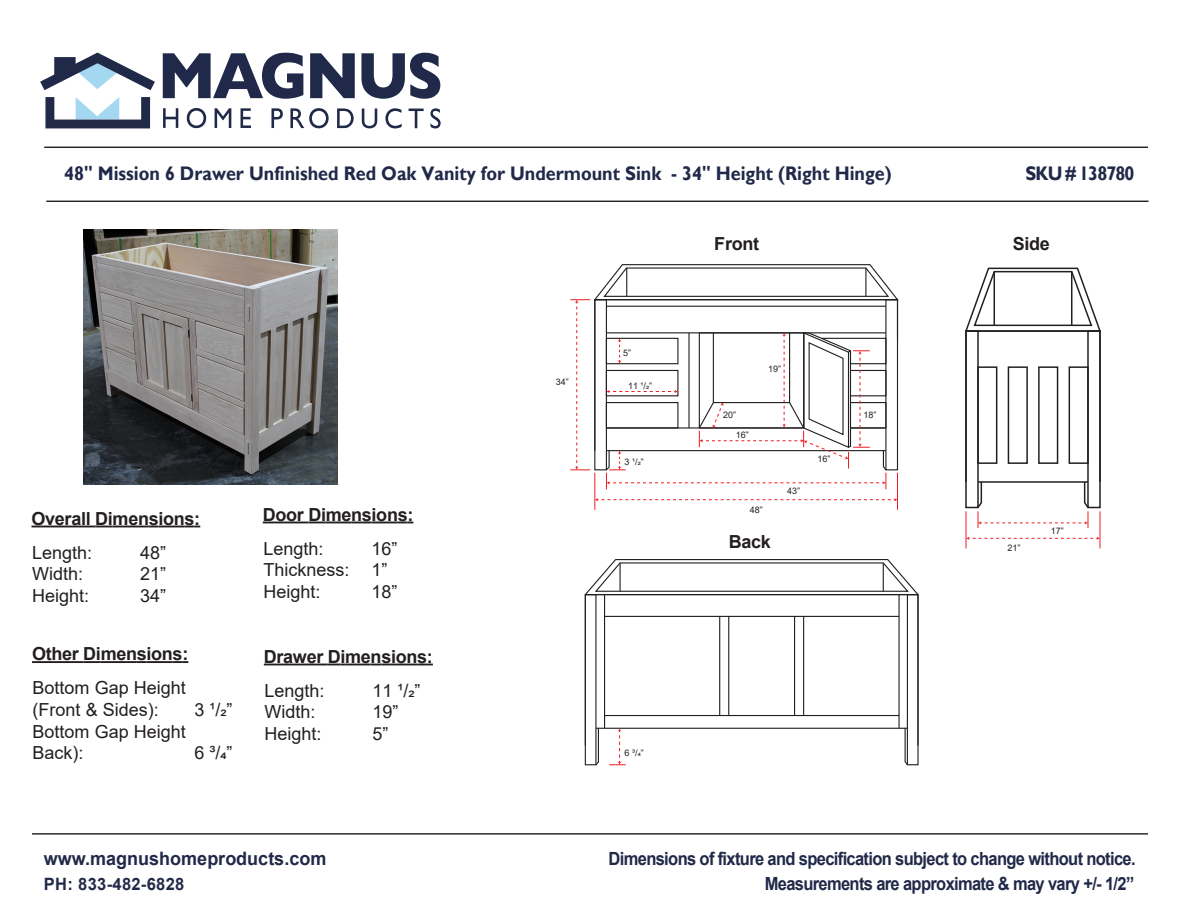
<style>
.page{position:relative;width:1188px;height:918px;background:#fff}
.page>*{position:absolute;margin:0;border:0;box-sizing:border-box;transform-origin:0 0}
.t1{font:700 19.65px "Gill Sans";color:#212949;scale:.92 1}
.t2{font:700 19.65px "Gill Sans";letter-spacing:-.05em;color:#212949;scale:.92 1}
.t3{font:700 18.6px "Arial";color:#212949}
.t4{font:700 18.15px/24.6px "Arial";letter-spacing:-.04em;color:#212949;text-align:right;scale:.91 1}
.t5{font:18px/21.6px "Arial";color:#231f20}
.t6{font:700 18px "Arial";letter-spacing:-.015em;color:#231f20}
.t7{font:700 16.95px "Arial";letter-spacing:.02em;color:#212949}
.t8{font:9px "Arial";color:#231f20}
</style>
<div class="page">
<hr style="left:44px;top:147px;width:1104px;height:1px;background:#252525">
<hr style="left:46px;top:201px;width:1103px;height:1px;background:#252525">
<hr style="left:32px;top:833px;width:1116px;height:2px;background:#252525">
<svg style="left:40px;top:53px;width:115px;height:37px"></svg>
<svg style="left:45px;top:97px;width:105px;height:31px"></svg>
<svg style="left:163px;top:53px;width:140px;height:46px"></svg>
<svg style="left:310px;top:53px;width:45px;height:45px"></svg>
<svg style="left:361px;top:53px;width:79px;height:46px"></svg>
<svg style="left:163px;top:108px;width:15px;height:20px"></svg>
<svg style="left:187px;top:108px;width:19px;height:20px"></svg>
<svg style="left:215px;top:108px;width:16px;height:20px"></svg>
<svg style="left:241px;top:108px;width:10px;height:20px"></svg>
<svg style="left:271px;top:108px;width:12px;height:20px"></svg>
<svg style="left:290px;top:108px;width:39px;height:20px"></svg>
<svg style="left:337px;top:108px;width:17px;height:20px"></svg>
<svg style="left:362px;top:109px;width:15px;height:19px"></svg>
<svg style="left:385px;top:108px;width:17px;height:20px"></svg>
<svg style="left:409px;top:109px;width:15px;height:19px"></svg>
<svg style="left:430px;top:108px;width:11px;height:21px"></svg>
<hr style="left:31px;top:526px;width:64px;height:1px;background:#231f20">
<svg style="left:95px;top:526px;width:105px;height:1px"></svg>
<hr style="left:263px;top:522px;width:45px;height:1px;background:#231f20">
<svg style="left:308px;top:522px;width:105px;height:1px"></svg>
<hr style="left:264px;top:664px;width:64px;height:1px;background:#231f20">
<svg style="left:328px;top:664px;width:105px;height:1px"></svg>
<hr style="left:32px;top:661px;width:51px;height:2px;background:#231f20">
<svg style="left:83px;top:661px;width:18px;height:2px"></svg>
<hr style="left:101px;top:661px;width:25px;height:2px;background:#231f20">
<svg style="left:126px;top:661px;width:20px;height:2px"></svg>
<hr style="left:146px;top:661px;width:27px;height:2px;background:#231f20">
<svg style="left:173px;top:661px;width:15px;height:2px"></svg>
<svg style="left:584px;top:596px;width:323px;height:151px"></svg>
<hr style="left:596px;top:728px;width:311px;height:1px;background:#231f20">
<div style="left:585px;top:594px;width:12px;height:171px;border:1px solid #231f20"></div>
<div style="left:907px;top:594px;width:12px;height:171px;border:1px solid #231f20"></div>
<svg style="left:594px;top:727px;width:6px;height:39px"></svg>
<svg style="left:904px;top:727px;width:5px;height:39px"></svg>
<hr style="left:605px;top:715px;width:294px;height:1px;background:#231f20">
<hr style="left:605px;top:616px;width:294px;height:1px;background:#231f20">
<hr style="left:604px;top:595px;width:1px;height:133px;background:#231f20">
<hr style="left:898px;top:595px;width:2px;height:133px;background:#231f20">
<hr style="left:803px;top:616px;width:1px;height:100px;background:#231f20">
<hr style="left:719px;top:616px;width:1px;height:100px;background:#231f20">
<hr style="left:728px;top:616px;width:1px;height:100px;background:#231f20">
<hr style="left:794px;top:616px;width:1px;height:100px;background:#231f20">
<svg style="left:584px;top:559px;width:335px;height:37px"></svg>
<hr style="left:594px;top:473px;width:1px;height:37px;background:#ee1d23">
<svg style="left:595px;top:498px;width:302px;height:3px"></svg>
<svg style="left:609px;top:728px;width:17px;height:37px"></svg>
<hr style="left:897px;top:473px;width:1px;height:37px;background:#ee1d23">
<hr style="left:966px;top:511px;width:1px;height:37px;background:#ee1d23">
<svg style="left:966px;top:537px;width:134px;height:3px"></svg>
<hr style="left:1100px;top:511px;width:1px;height:37px;background:#ee1d23">
<svg style="left:965px;top:267px;width:136px;height:261px"></svg>
<img style="left:83px;top:230px;width:255px;height:255px">
<svg style="left:570px;top:264px;width:329px;height:225px"></svg>
<hr style="left:713px;top:333px;width:1px;height:70px;background:#231f20">
<hr style="left:789px;top:333px;width:1px;height:70px;background:#231f20">
<p class="t1" style="left:64px;top:162px;width:901px">48" Mission 6 Drawer Unfinished Red Oak Vanity for Undermount Sink - 34" Height (Right Hinge)</p>
<p class="t2" style="left:1026px;top:162px;width:120px">SKU # 138780</p>
<p class="t6" style="left:31px;top:506px;width:170px">Overall Dimensions:</p>
<p class="t5" style="left:32px;top:542px;width:62px">Length:</p>
<p class="t5" style="left:140px;top:542px;width:28px">48”</p>
<p class="t5" style="left:32px;top:563px;width:53px">Width:</p>
<p class="t5" style="left:140px;top:563px;width:28px">21”</p>
<p class="t5" style="left:32px;top:585px;width:59px">Height:</p>
<p class="t5" style="left:140px;top:585px;width:28px">34”</p>
<p class="t6" style="left:32px;top:641px;width:158px">Other Dimensions:</p>
<p class="t5" style="left:33px;top:677px;width:155px">Bottom Gap Height (Front &amp; Sides):</p>
<p class="t5" style="left:33px;top:720px;width:155px">Bottom Gap Height<br>Back):</p>
<p class="t5" style="left:195px;top:699px;width:40px">3 ¹/2”</p>
<p class="t5" style="left:195px;top:742px;width:40px">6 ³/4”</p>
<p class="t6" style="left:263px;top:502px;width:152px">Door Dimensions:</p>
<p class="t5" style="left:263px;top:538px;width:62px">Length:</p>
<p class="t5" style="left:263px;top:538px;width:136px;text-indent:108px">16”<br>Thickness: 1”<br>Height:</p>
<p class="t5" style="left:371px;top:581px;width:28px">18”</p>
<p class="t6" style="left:264px;top:644px;width:171px">Drawer Dimensions:</p>
<p class="t5" style="left:264px;top:680px;width:62px">Length:</p>
<p class="t5" style="left:372px;top:680px;width:50px">11 ¹/2”</p>
<p class="t5" style="left:264px;top:701px;width:53px">Width:</p>
<p class="t5" style="left:372px;top:701px;width:28px">19”</p>
<p class="t5" style="left:264px;top:723px;width:59px">Height:</p>
<p class="t5" style="left:372px;top:723px;width:18px">5”</p>
<p class="t3" style="left:44px;top:846px;width:284px">www.magnushomeproducts.com</p>
<p class="t7" style="left:44px;top:872px;width:142px">PH: 833-482-6828</p>
<p class="t8" style="left:556px;top:375px;width:15px">34”</p>
<p class="t8" style="left:623px;top:347px;width:10px">5”</p>
<p class="t8" style="left:628px;top:379px;width:26px">11 ¹/2”</p>
<p class="t8" style="left:625px;top:455px;width:21px">3 ¹/2”</p>
<p class="t6" style="left:714px;top:231px;width:46px">Front</p>
<p class="t6" style="left:1013px;top:231px;width:39px">Side</p>
<p class="t8" style="left:723px;top:409px;width:15px">20”</p>
<p class="t8" style="left:736px;top:428px;width:15px">16”</p>
<p class="t8" style="left:768px;top:363px;width:15px">19”</p>
<p class="t8" style="left:787px;top:485px;width:15px">43”</p>
<p class="t8" style="left:750px;top:504px;width:15px">48”</p>
<p class="t6" style="left:729px;top:529px;width:44px">Back</p>
<p class="t8" style="left:818px;top:453px;width:15px">16”</p>
<p class="t8" style="left:863px;top:409px;width:15px">18”</p>
<p class="t8" style="left:1007px;top:542px;width:15px">21”</p>
<p class="t8" style="left:1051px;top:525px;width:15px">17”</p>
<p class="t8" style="left:625px;top:746px;width:21px">6 ³/4”</p>
<p class="t4" style="left:609px;top:847px;width:581px">Dimensions of fixture and specification subject to change without notice.<br>Measurements are approximate &amp; may vary +/- 1/2”</p>
</div>
